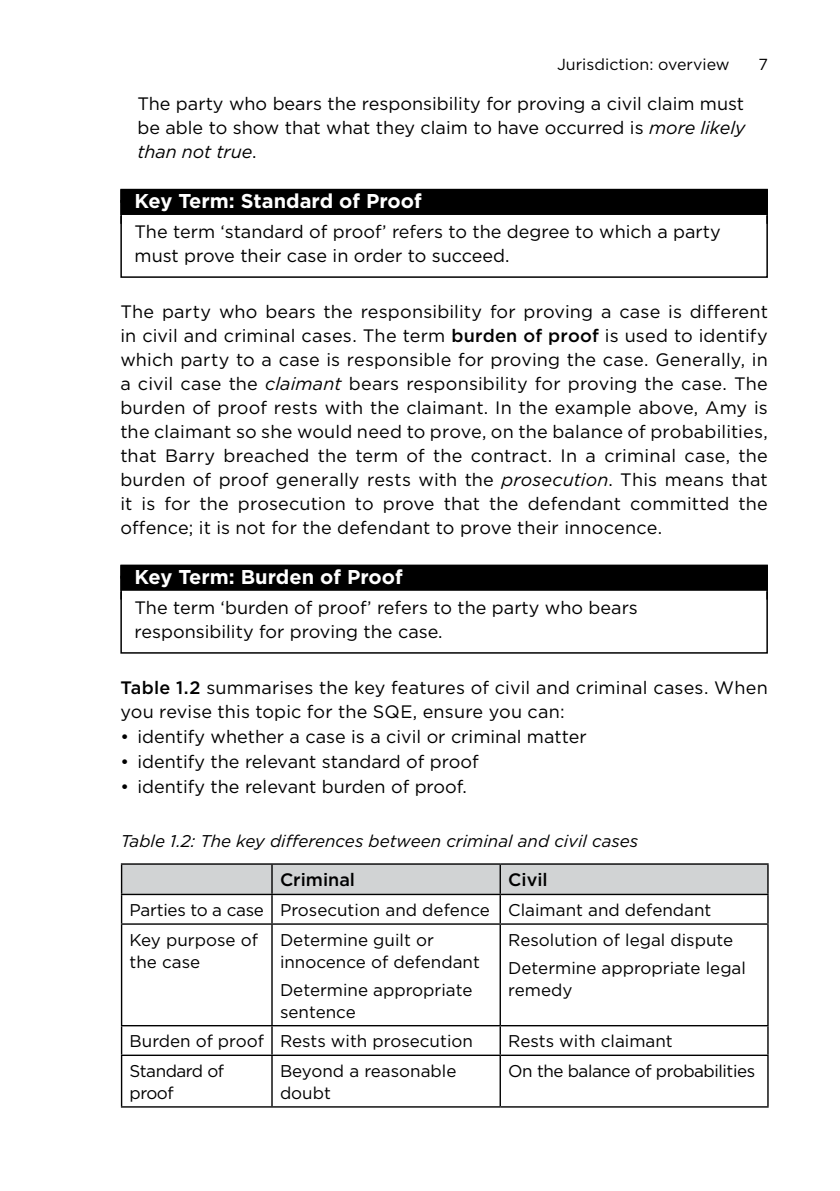
<style>
.page{position:relative;width:840px;height:1191px;background:#fff}
.page>*{position:absolute;margin:0;border:0;box-sizing:border-box;transform-origin:0 0}
.t1{font:700 20px "Gotham";color:#fff}
.t2{font:18px/24px "Gotham";color:#000}
.t3{font:500 18px "Gotham";color:#000}
.t4{font:17px/22px "Gotham";color:#000}
.t5{font:italic 17px "Gotham HTF";color:#000}
.t6{font:17px "Gotham";letter-spacing:-.025em;color:#000}
.t7{font:17px/22px "Gotham";letter-spacing:-.03em;color:#000}
.t8{font:16px "Gotham";color:#000}
.s1{font-style:italic}
.s2{font-weight:500}
</style>
<div class="page">
<div style="left:120px;top:189px;width:647px;height:14px;background:#000"></div>
<div style="left:120px;top:200px;width:647px;height:15px;background:#000"></div>
<div style="left:120px;top:215px;width:647px;height:63px;border:2px solid #000"></div>
<div style="left:120px;top:564px;width:647px;height:14px;background:#000"></div>
<div style="left:120px;top:576px;width:647px;height:15px;background:#000"></div>
<div style="left:120px;top:591px;width:647px;height:62px;border:2px solid #000"></div>
<hr style="left:121px;top:863px;width:151px;height:1px;background:#000">
<hr style="left:272px;top:863px;width:228px;height:1px;background:#000">
<hr style="left:500px;top:863px;width:268px;height:1px;background:#000">
<hr style="left:766px;top:864px;width:2px;height:29px;background:#000">
<hr style="left:500px;top:893px;width:268px;height:2px;background:#000">
<svg style="left:121px;top:864px;width:646px;height:59px"></svg>
<hr style="left:766px;top:895px;width:2px;height:28px;background:#000">
<hr style="left:121px;top:923px;width:151px;height:1px;background:#000">
<hr style="left:121px;top:924px;width:1px;height:101px;background:#000">
<hr style="left:272px;top:923px;width:228px;height:1px;background:#000">
<hr style="left:271px;top:924px;width:1px;height:101px;background:#000">
<hr style="left:500px;top:923px;width:268px;height:1px;background:#000">
<hr style="left:499px;top:924px;width:1px;height:101px;background:#000">
<hr style="left:766px;top:924px;width:2px;height:101px;background:#000">
<hr style="left:121px;top:1025px;width:151px;height:1px;background:#000">
<svg style="left:121px;top:1026px;width:1px;height:28px"></svg>
<hr style="left:272px;top:1025px;width:228px;height:1px;background:#000">
<svg style="left:271px;top:1026px;width:1px;height:28px"></svg>
<hr style="left:500px;top:1025px;width:268px;height:1px;background:#000">
<svg style="left:499px;top:1026px;width:1px;height:28px"></svg>
<hr style="left:766px;top:1026px;width:2px;height:28px;background:#000">
<hr style="left:121px;top:1054px;width:151px;height:2px;background:#000">
<hr style="left:121px;top:1056px;width:1px;height:50px;background:#000">
<hr style="left:272px;top:1054px;width:228px;height:2px;background:#000">
<hr style="left:271px;top:1056px;width:1px;height:50px;background:#000">
<hr style="left:500px;top:1054px;width:268px;height:2px;background:#000">
<hr style="left:499px;top:1056px;width:1px;height:50px;background:#000">
<hr style="left:766px;top:1056px;width:2px;height:50px;background:#000">
<hr style="left:121px;top:1106px;width:151px;height:1px;background:#000">
<hr style="left:272px;top:1106px;width:228px;height:1px;background:#000">
<hr style="left:500px;top:1106px;width:268px;height:1px;background:#000">
<p class="t8" style="left:556px;top:54px;width:174px">Jurisdiction: overview</p>
<p class="t8" style="left:758px;top:54px;width:11px">7</p>
<p class="t2" style="left:137px;top:92px;width:609px;text-align:justify">The party who bears the responsibility for proving a civil claim must be able to show that what they claim to have occurred is <span class="s1">more likely than not true</span>.</p>
<p class="t1" style="left:134px;top:188px;width:288px">Key Term: Standard of Proof</p>
<p class="t2" style="left:134px;top:219px;width:587px">The term ‘standard of proof’ refers to the degree to which a party must prove their case in order to succeed.</p>
<p class="t2" style="left:120px;top:299px;width:648px;text-align:justify">The party who bears the responsibility for proving a case is different in civil and criminal cases. The term <span class="s2">burden of proof</span> is used to identify which party to a case is responsible for proving the case. Generally, in a civil case the <span class="s1">claimant</span> bears responsibility for proving the case. The burden of proof rests with the claimant. In the example above, Amy is the claimant so she would need to prove, on the balance of probabilities, that Barry breached the term of the contract. In a criminal case, the burden of proof generally rests with the <span class="s1">prosecution</span>. This means that it is for the prosecution to prove that the defendant committed the offence; it is not for the defendant to prove their innocence.</p>
<p class="t1" style="left:134px;top:564px;width:269px">Key Term: Burden of Proof</p>
<p class="t2" style="left:134px;top:595px;width:504px">The term ‘burden of proof’ refers to the party who bears responsibility for proving the case.</p>
<p class="t2" style="left:120px;top:675px;width:648px"><span class="s2">Table 1.2</span> summarises the key features of civil and criminal cases. When you revise this topic for the SQE, ensure you can:</p>
<p class="t2" style="left:120px;top:724px;width:467px">• identify whether a case is a civil or criminal matter</p>
<p class="t2" style="left:120px;top:749px;width:359px">• identify the relevant standard of proof</p>
<p class="t2" style="left:120px;top:774px;width:348px">• identify the relevant burden of proof.</p>
<p class="t5" style="left:121px;top:832px;width:518px">Table 1.2: The key differences between criminal and civil cases</p>
<p class="t3" style="left:280px;top:868px;width:76px">Criminal</p>
<p class="t3" style="left:508px;top:868px;width:41px">Civil</p>
<p class="t4" style="left:129px;top:895px;width:583px;line-height:29.6px">Parties to a case Prosecution and defence Claimant and defendant<br>Key purpose of</p>
<p class="t4" style="left:129px;top:950px;width:72px">the case</p>
<p class="t4" style="left:508px;top:925px;width:239px;line-height:28px">Resolution of legal dispute<br>Determine appropriate legal</p>
<p class="t4" style="left:508px;top:978px;width:66px">remedy</p>
<p class="t4" style="left:280px;top:928px;width:201px">Determine guilt or innocence of defendant</p>
<p class="t4" style="left:280px;top:978px;width:194px">Determine appropriate sentence</p>
<p class="t4" style="left:129px;top:1030px;width:344px">Burden of proof Rests with prosecution</p>
<p class="t4" style="left:508px;top:1030px;width:166px">Rests with claimant</p>
<p class="t7" style="left:129px;top:1059px;width:96px">Standard of proof</p>
<p class="t4" style="left:280px;top:1059px;width:178px">Beyond a reasonable doubt</p>
<p class="t6" style="left:508px;top:1060px;width:248px">On the balance of probabilities</p>
</div>
